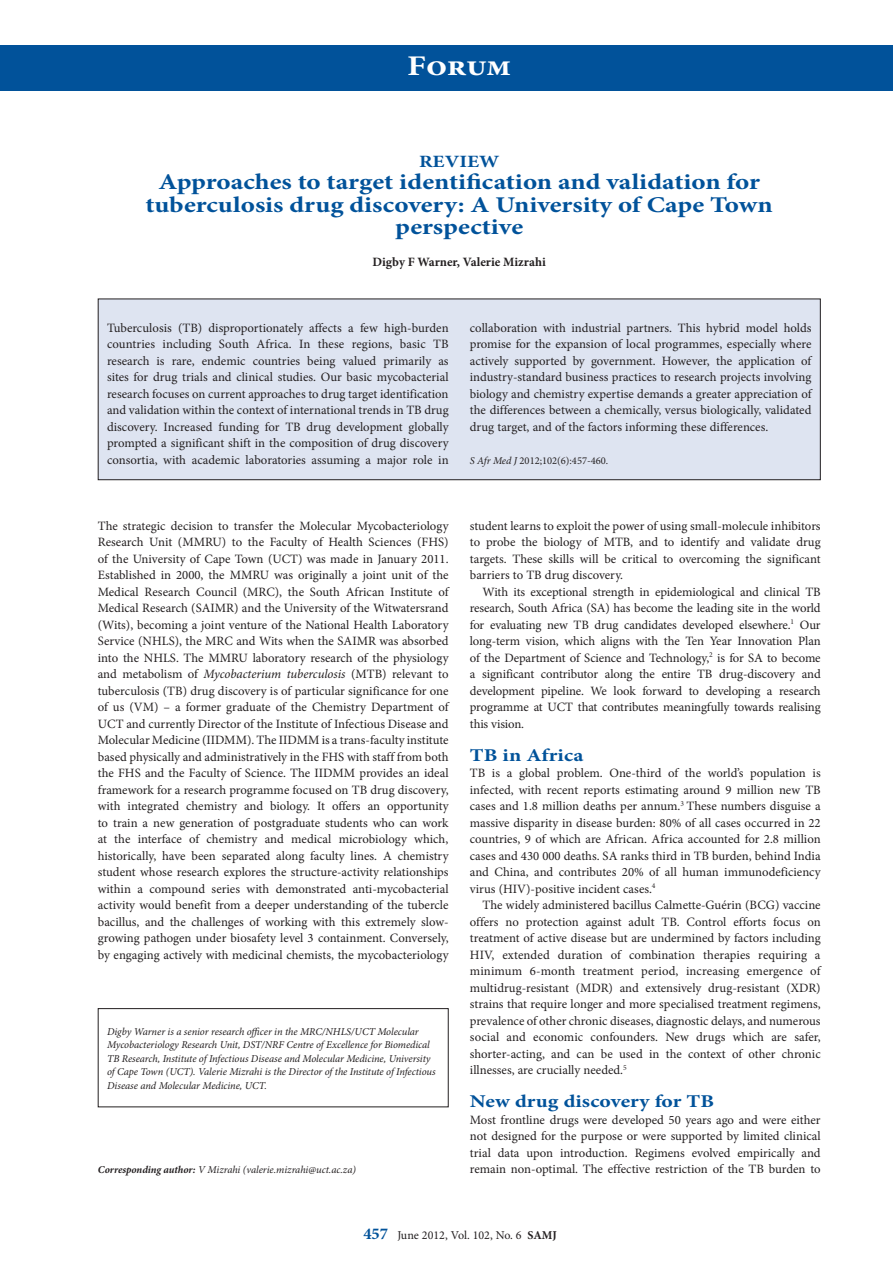
<style>
.page{position:relative;width:893px;height:1263px;background:#fff}
.page>*{position:absolute;margin:0;border:0;box-sizing:border-box;transform-origin:0 0}
.t1{font:700 28.5px "Minion Pro";letter-spacing:-.01em;color:#fff;scale:1.2 1}
.A_HEAD{font:700 22.5px/22.5px "Minion Pro";color:#01529a;text-align:center;scale:1.2 1}
.B_HEAD_BLUE{font:700 18px "Minion Pro";color:#01529a;scale:1.2 1}
.AA_HEAD{font:700 17.25px "Minion Pro";color:#01529a;scale:1.2 1}
.BODY_TEXT_1ST_PARAGR{font:12.75px/16.5px "Minion Pro";color:#231f20;text-align:justify}
.BODY_TEXT_INDENT{font:12.75px/16.5px "Minion Pro";letter-spacing:-.005em;color:#231f20;text-align:justify}
.AUTHORS_NAME_TOP_CEN{font:700 12.75px "Minion Pro";color:#231f20}
.t2{font:12px "Minion Pro";color:#231f20}
.AUTHOR_DETAILS{font:italic 10.5px/13.5px "Minion Pro";letter-spacing:-.005em;color:#231f20}
.S_AFR_MED{font:10.5px "Minion Pro";color:#231f20}
.s1{font-style:italic}
.s2{font-weight:700}
.s3{font-weight:700;font-size:16.5px;color:#01529a}
</style>
<div class="page">
<div style="left:0;top:45px;width:893px;height:45px;background:#01529a"></div>
<div style="left:98px;top:299px;width:722px;height:181px;background:#dee4f1"></div>
<div style="left:98px;top:299px;width:723px;height:181px;border:1px solid #231f20"></div>
<div style="left:98px;top:1008px;width:351px;height:99px;border:1px solid #231f20"></div>
<h1 class="t1" style="left:407px;top:46px;width:88px">Forum</h1>
<p class="AA_HEAD" style="left:419px;top:149px;width:69px">REVIEW</p>
<p class="A_HEAD" style="left:146px;top:170px;width:524px">Approaches to target identification and validation for tuberculosis drug discovery: A University of Cape Town perspective</p>
<p class="AUTHORS_NAME_TOP_CEN" style="left:372px;top:252px;width:175px">Digby F Warner, Valerie Mizrahi</p>
<p class="BODY_TEXT_1ST_PARAGR" style="left:107px;top:319px;width:343px">Tuberculosis (TB) disproportionately affects a few high-burden countries including South Africa. In these regions, basic TB research is rare, endemic countries being valued primarily as sites for drug trials and clinical studies. Our basic mycobacterial research focuses on current approaches to drug target identification and validation within the context of international trends in TB drug discovery. Increased funding for TB drug development globally prompted a significant shift in the composition of drug discovery consortia, with academic laboratories assuming a major role in</p>
<p class="BODY_TEXT_1ST_PARAGR" style="left:470px;top:319px;width:343px">collaboration with industrial partners. This hybrid model holds promise for the expansion of local programmes, especially where actively supported by government. However, the application of industry-standard business practices to research projects involving biology and chemistry expertise demands a greater appreciation of the differences between a chemically, versus biologically, validated drug target, and of the factors informing these differences.</p>
<p class="S_AFR_MED" style="left:470px;top:453px;width:140px"><span class="s1">S Afr Med J</span> 2012;102(6):457-460.</p>
<p class="BODY_TEXT_1ST_PARAGR" style="left:98px;top:517px;width:352px">The strategic decision to transfer the Molecular Mycobacteriology Research Unit (MMRU) to the Faculty of Health Sciences (FHS) of the University of Cape Town (UCT) was made in January 2011.<br>Established in 2000, the MMRU was originally a joint unit of the Medical Research Council (MRC), the South African Institute of Medical Research (SAIMR) and the University of the Witwatersrand (Wits), becoming a joint venture of the National Health Laboratory Service (NHLS), the MRC and Wits when the SAIMR was absorbed into the NHLS. The MMRU laboratory research of the physiology and metabolism of <span class="s1">Mycobacterium tuberculosis</span> (MTB) relevant to tuberculosis (TB) drug discovery is of particular significance for one of us (VM) – a former graduate of the Chemistry Department of UCT and currently Director of the Institute of Infectious Disease and Molecular Medicine (IIDMM). The IIDMM is a trans-faculty institute based physically and administratively in the FHS with staff from both the FHS and the Faculty of Science. The IIDMM provides an ideal framework for a research programme focused on TB drug discovery, with integrated chemistry and biology. It offers an opportunity to train a new generation of postgraduate students who can work at the interface of chemistry and medical microbiology which, historically, have been separated along faculty lines. A chemistry student whose research explores the structure-activity relationships within a compound series with demonstrated anti-mycobacterial activity would benefit from a deeper understanding of the tubercle bacillus, and the challenges of working with this extremely slow&shy;growing pathogen under biosafety level 3 containment. Conversely, by engaging actively with medicinal chemists, the mycobacteriology</p>
<p class="BODY_TEXT_1ST_PARAGR" style="left:470px;top:517px;width:352px">student learns to exploit the power of using small-molecule inhibitors to probe the biology of MTB, and to identify and validate drug targets. These skills will be critical to overcoming the significant barriers to TB drug discovery.</p>
<p class="BODY_TEXT_INDENT" style="left:470px;top:583px;width:352px;text-indent:13px">With its exceptional strength in epidemiological and clinical TB research, South Africa (SA) has become the leading site in the world for evaluating new TB drug candidates developed elsewhere.<sup>1</sup> Our long-term vision, which aligns with the Ten Year Innovation Plan of the Department of Science and Technology,<sup>2</sup> is for SA to become a significant contributor along the entire TB drug-discovery and development pipeline. We look forward to developing a research programme at UCT that contributes meaningfully towards realising this vision.</p>
<p class="B_HEAD_BLUE" style="left:470px;top:742px;width:96px">TB in Africa</p>
<p class="BODY_TEXT_1ST_PARAGR" style="left:470px;top:765px;width:352px">TB is a global problem. One-third of the world’s population is infected, with recent reports estimating around 9 million new TB cases and 1.8 million deaths per annum.<sup>3</sup> These numbers disguise a massive disparity in disease burden: 80% of all cases occurred in 22 countries, 9 of which are African. Africa accounted for 2.8 million cases and 430 000 deaths. SA ranks third in TB burden, behind India and China, and contributes 20% of all human immunodeficiency virus (HIV)-positive incident cases.<sup>4</sup></p>
<p class="BODY_TEXT_INDENT" style="left:470px;top:897px;width:352px;text-indent:13px">The widely administered bacillus Calmette-Guérin (BCG) vaccine offers no protection against adult TB. Control efforts focus on treatment of active disease but are undermined by factors including HIV, extended duration of combination therapies requiring a minimum 6-month treatment period, increasing emergence of multidrug-resistant (MDR) and extensively drug-resistant (XDR) strains that require longer and more specialised treatment regimens, prevalence of other chronic diseases, diagnostic delays, and numerous social and economic confounders. New drugs which are safer, shorter-acting, and can be used in the context of other chronic illnesses, are crucially needed.<sup>5</sup></p>
<p class="B_HEAD_BLUE" style="left:470px;top:1089px;width:205px">New drug discovery for TB</p>
<p class="BODY_TEXT_1ST_PARAGR" style="left:470px;top:1111px;width:352px">Most frontline drugs were developed 50 years ago and were either not designed for the purpose or were supported by limited clinical trial data upon introduction. Regimens evolved empirically and remain non-optimal. The effective restriction of the TB burden to</p>
<p class="AUTHOR_DETAILS" style="left:107px;top:1024px;width:330px">Digby Warner is a senior research officer in the MRC/NHLS/UCT Molecular Mycobacteriology Research Unit, DST/NRF Centre of Excellence for Biomedical TB Research, Institute of Infectious Disease and Molecular Medicine, University of Cape Town (UCT). Valerie Mizrahi is the Director of the Institute of Infectious Disease and Molecular Medicine, UCT.</p>
<p class="AUTHOR_DETAILS" style="left:98px;top:1163px;width:260px"><span class="s2">Corresponding author:</span> V Mizrahi (valerie.mizrahi@uct.ac.za)</p>
<p class="t2" style="left:363px;top:1227px;width:195px"><span class="s3">457</span> June 2012, Vol. 102, No. 6 <span class="s2">SAMJ</span></p>
</div>
